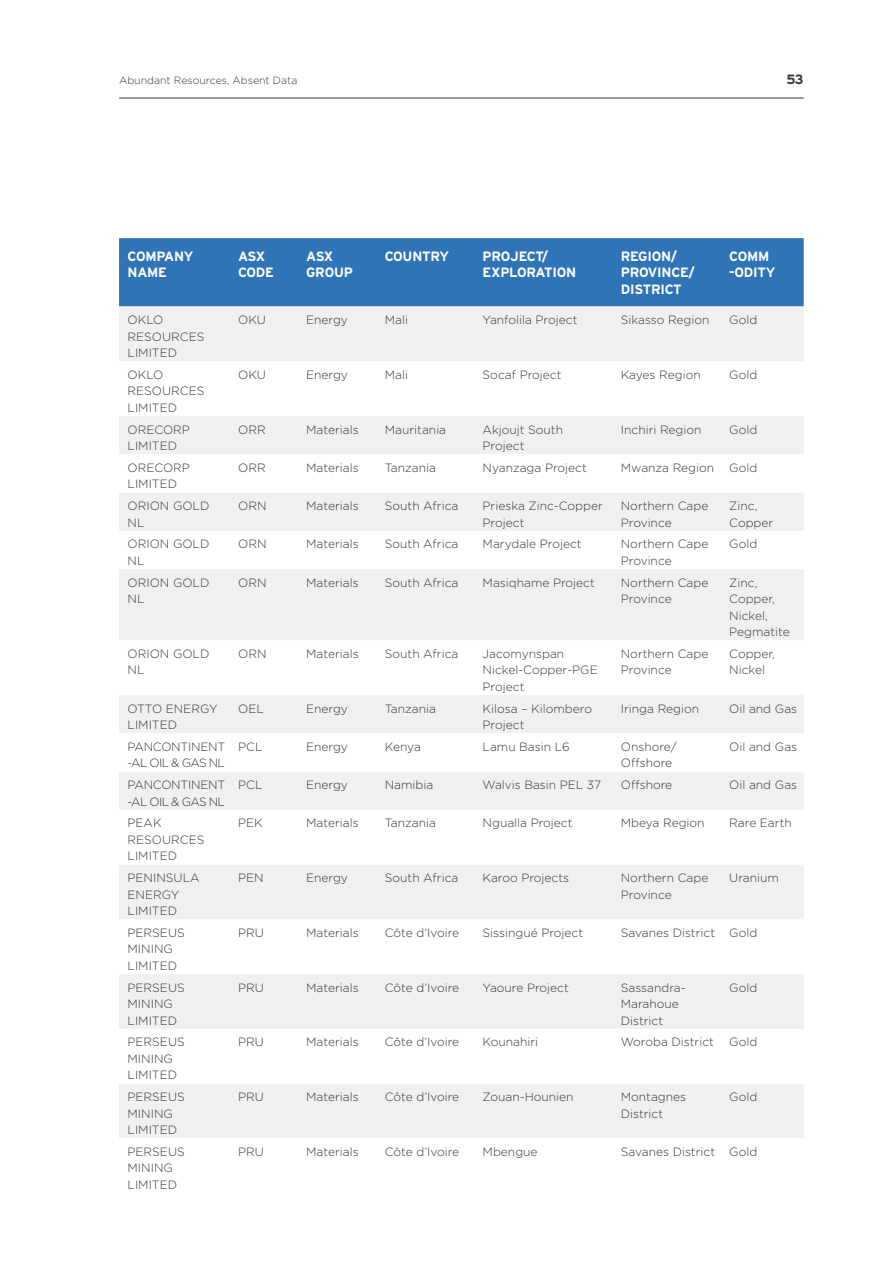
<style>
.page{position:relative;width:893px;height:1263px;background:#fff}
.page>*{position:absolute;margin:0;border:0;box-sizing:border-box;transform-origin:0 0}
.t1{font:700 13.5px/16.5px "Interstate";letter-spacing:-.02em;color:#fff}
.t2{font:700 13.5px "Interstate";color:#373535}
.t3{font:300 12px/16.5px "Gotham Rounded";color:#373535}
.t4{font:300 12px/16.5px "Gotham Rounded";letter-spacing:-.02em;color:#373535}
.t5{font:300 10.5px "Gotham Rounded";color:#373535}
</style>
<div class="page">
<div style="left:119px;top:238px;width:685px;height:68px;background:#3074b8"></div>
<div style="left:119px;top:306px;width:685px;height:55px;background:#f1f0ef"></div>
<svg style="left:119px;top:416px;width:685px;height:722px;fill:#f1f0ef"></svg>
<svg style="left:230px;top:640px;width:574px;height:55px"></svg>
<hr style="left:119px;top:98px;width:685px;height:1px;background:#373535">
<p class="t5" style="left:119px;top:73px;width:180px">Abundant Resources, Absent Data</p>
<p class="t2" style="left:786px;top:71px;width:19px">53</p>
<p class="t1" style="left:128px;top:248px;width:68px">COMPANY<br>NAME</p>
<p class="t1" style="left:238px;top:248px;width:37px">ASX<br>CODE</p>
<p class="t1" style="left:306px;top:248px;width:48px">ASX<br>GROUP</p>
<p class="t1" style="left:385px;top:248px;width:66px">COUNTRY</p>
<p class="t1" style="left:483px;top:248px;width:95px">PROJECT/<br>EXPLORATION</p>
<p class="t1" style="left:621px;top:248px;width:76px">REGION/<br>PROVINCE/<br>DISTRICT</p>
<p class="t1" style="left:729px;top:248px;width:48px">COMM -ODITY</p>
<p class="t3" style="left:128px;top:311px;width:78px">OKLO<br>RESOURCES<br>LIMITED</p>
<p class="t3" style="left:238px;top:311px;width:29px">OKU</p>
<p class="t3" style="left:306px;top:311px;width:43px">Energy</p>
<p class="t3" style="left:385px;top:311px;width:25px">Mali</p>
<p class="t3" style="left:483px;top:311px;width:96px">Yanfolila Project</p>
<p class="t3" style="left:621px;top:311px;width:90px">Sikasso Region</p>
<p class="t3" style="left:729px;top:311px;width:29px">Gold</p>
<p class="t3" style="left:128px;top:366px;width:78px">OKLO<br>RESOURCES<br>LIMITED</p>
<p class="t3" style="left:238px;top:366px;width:29px">OKU</p>
<p class="t3" style="left:306px;top:366px;width:43px">Energy</p>
<p class="t3" style="left:385px;top:366px;width:25px">Mali</p>
<p class="t3" style="left:483px;top:366px;width:80px">Socaf Project</p>
<p class="t3" style="left:621px;top:366px;width:81px">Kayes Region</p>
<p class="t3" style="left:729px;top:366px;width:29px">Gold</p>
<p class="t3" style="left:128px;top:420px;width:64px">ORECORP<br>LIMITED</p>
<p class="t3" style="left:238px;top:420px;width:29px">ORR</p>
<p class="t3" style="left:306px;top:420px;width:54px">Materials</p>
<p class="t3" style="left:385px;top:420px;width:63px">Mauritania</p>
<p class="t3" style="left:483px;top:420px;width:82px">Akjoujt South<br>Project</p>
<p class="t3" style="left:621px;top:420px;width:82px">Inchiri Region</p>
<p class="t3" style="left:729px;top:420px;width:29px">Gold</p>
<p class="t3" style="left:128px;top:459px;width:64px">ORECORP<br>LIMITED</p>
<p class="t3" style="left:238px;top:459px;width:29px">ORR</p>
<p class="t3" style="left:306px;top:459px;width:54px">Materials</p>
<p class="t3" style="left:385px;top:459px;width:53px">Tanzania</p>
<p class="t3" style="left:483px;top:459px;width:106px">Nyanzaga Project</p>
<p class="t3" style="left:621px;top:459px;width:95px">Mwanza Region</p>
<p class="t3" style="left:729px;top:459px;width:29px">Gold</p>
<p class="t3" style="left:128px;top:497px;width:83px">ORION GOLD<br>NL</p>
<p class="t3" style="left:238px;top:497px;width:30px">ORN</p>
<p class="t3" style="left:306px;top:497px;width:54px">Materials</p>
<p class="t3" style="left:385px;top:497px;width:75px">South Africa</p>
<p class="t3" style="left:483px;top:497px;width:122px">Prieska Zinc-Copper<br>Project</p>
<p class="t3" style="left:621px;top:497px;width:89px">Northern Cape<br>Province</p>
<p class="t3" style="left:729px;top:497px;width:46px">Zinc,<br>Copper</p>
<p class="t3" style="left:128px;top:535px;width:83px">ORION GOLD<br>NL</p>
<p class="t3" style="left:238px;top:535px;width:30px">ORN</p>
<p class="t3" style="left:306px;top:535px;width:54px">Materials</p>
<p class="t3" style="left:385px;top:535px;width:75px">South Africa</p>
<p class="t3" style="left:483px;top:535px;width:101px">Marydale Project</p>
<p class="t3" style="left:621px;top:535px;width:89px">Northern Cape<br>Province</p>
<p class="t3" style="left:729px;top:535px;width:29px">Gold</p>
<p class="t3" style="left:128px;top:573px;width:83px">ORION GOLD<br>NL</p>
<p class="t3" style="left:238px;top:573px;width:30px">ORN</p>
<p class="t3" style="left:306px;top:573px;width:54px">Materials</p>
<p class="t3" style="left:385px;top:573px;width:75px">South Africa</p>
<p class="t3" style="left:483px;top:573px;width:114px">Masiqhame Project</p>
<p class="t3" style="left:621px;top:573px;width:89px">Northern Cape<br>Province</p>
<p class="t3" style="left:729px;top:573px;width:62px">Zinc,<br>Copper,<br>Nickel,<br>Pegmatite</p>
<p class="t3" style="left:128px;top:645px;width:83px">ORION GOLD<br>NL</p>
<p class="t3" style="left:238px;top:645px;width:30px">ORN</p>
<p class="t3" style="left:306px;top:645px;width:54px">Materials</p>
<p class="t3" style="left:385px;top:645px;width:75px">South Africa</p>
<p class="t3" style="left:483px;top:645px;width:117px">Jacomynspan<br>Nickel-Copper-PGE<br>Project</p>
<p class="t3" style="left:621px;top:645px;width:89px">Northern Cape<br>Province</p>
<p class="t3" style="left:729px;top:645px;width:47px">Copper,<br>Nickel</p>
<p class="t3" style="left:128px;top:699px;width:92px">OTTO ENERGY<br>LIMITED</p>
<p class="t3" style="left:238px;top:699px;width:27px">OEL</p>
<p class="t3" style="left:306px;top:699px;width:43px">Energy</p>
<p class="t3" style="left:385px;top:699px;width:53px">Tanzania</p>
<p class="t3" style="left:483px;top:699px;width:111px">Kilosa – Kilombero<br>Project</p>
<p class="t3" style="left:621px;top:699px;width:80px">Iringa Region</p>
<p class="t3" style="left:729px;top:699px;width:69px">Oil and Gas</p>
<p class="t4" style="left:128px;top:738px;width:99px">PANCONTINENT -AL OIL &amp; GAS NL</p>
<p class="t3" style="left:238px;top:738px;width:26px">PCL</p>
<p class="t3" style="left:306px;top:738px;width:43px">Energy</p>
<p class="t3" style="left:385px;top:738px;width:38px">Kenya</p>
<p class="t3" style="left:483px;top:738px;width:89px">Lamu Basin L6</p>
<p class="t3" style="left:621px;top:738px;width:58px">Onshore/<br>Offshore</p>
<p class="t3" style="left:729px;top:738px;width:69px">Oil and Gas</p>
<p class="t4" style="left:128px;top:776px;width:99px">PANCONTINENT -AL OIL &amp; GAS NL</p>
<p class="t3" style="left:238px;top:776px;width:26px">PCL</p>
<p class="t3" style="left:306px;top:776px;width:43px">Energy</p>
<p class="t3" style="left:385px;top:776px;width:50px">Namibia</p>
<p class="t3" style="left:483px;top:776px;width:120px">Walvis Basin PEL 37</p>
<p class="t3" style="left:621px;top:776px;width:53px">Offshore</p>
<p class="t3" style="left:729px;top:776px;width:69px">Oil and Gas</p>
<p class="t3" style="left:128px;top:814px;width:78px">PEAK<br>RESOURCES<br>LIMITED</p>
<p class="t3" style="left:238px;top:814px;width:26px">PEK</p>
<p class="t3" style="left:306px;top:814px;width:54px">Materials</p>
<p class="t3" style="left:385px;top:814px;width:53px">Tanzania</p>
<p class="t3" style="left:483px;top:814px;width:91px">Ngualla Project</p>
<p class="t3" style="left:621px;top:814px;width:85px">Mbeya Region</p>
<p class="t3" style="left:729px;top:814px;width:64px">Rare Earth</p>
<p class="t3" style="left:128px;top:869px;width:74px">PENINSULA<br>ENERGY<br>LIMITED</p>
<p class="t3" style="left:238px;top:869px;width:27px">PEN</p>
<p class="t3" style="left:306px;top:869px;width:43px">Energy</p>
<p class="t3" style="left:385px;top:869px;width:75px">South Africa</p>
<p class="t3" style="left:483px;top:869px;width:88px">Karoo Projects</p>
<p class="t3" style="left:621px;top:869px;width:89px">Northern Cape<br>Province</p>
<p class="t3" style="left:729px;top:869px;width:51px">Uranium</p>
<p class="t3" style="left:128px;top:924px;width:59px">PERSEUS<br>MINING<br>LIMITED</p>
<p class="t3" style="left:238px;top:924px;width:27px">PRU</p>
<p class="t3" style="left:306px;top:924px;width:54px">Materials</p>
<p class="t3" style="left:385px;top:924px;width:76px">Côte d’Ivoire</p>
<p class="t3" style="left:483px;top:924px;width:102px">Sissingué Project</p>
<p class="t3" style="left:621px;top:924px;width:138px">Savanes District Gold</p>
<p class="t3" style="left:128px;top:979px;width:59px">PERSEUS<br>MINING<br>LIMITED</p>
<p class="t3" style="left:238px;top:979px;width:27px">PRU</p>
<p class="t3" style="left:306px;top:979px;width:54px">Materials</p>
<p class="t3" style="left:385px;top:979px;width:76px">Côte d’Ivoire</p>
<p class="t3" style="left:483px;top:979px;width:88px">Yaoure Project</p>
<p class="t3" style="left:621px;top:979px;width:66px">Sassandra-<br>Marahoue<br>District</p>
<p class="t3" style="left:729px;top:979px;width:29px">Gold</p>
<p class="t3" style="left:128px;top:1033px;width:59px">PERSEUS<br>MINING<br>LIMITED</p>
<p class="t3" style="left:238px;top:1033px;width:27px">PRU</p>
<p class="t3" style="left:306px;top:1033px;width:54px">Materials</p>
<p class="t3" style="left:385px;top:1033px;width:76px">Côte d’Ivoire</p>
<p class="t3" style="left:483px;top:1033px;width:57px">Kounahiri</p>
<p class="t3" style="left:621px;top:1033px;width:95px">Woroba District</p>
<p class="t3" style="left:729px;top:1033px;width:29px">Gold</p>
<p class="t3" style="left:128px;top:1088px;width:59px">PERSEUS<br>MINING<br>LIMITED</p>
<p class="t3" style="left:238px;top:1088px;width:27px">PRU</p>
<p class="t3" style="left:306px;top:1088px;width:54px">Materials</p>
<p class="t3" style="left:385px;top:1088px;width:76px">Côte d’Ivoire</p>
<p class="t3" style="left:483px;top:1088px;width:92px">Zouan-Hounien</p>
<p class="t3" style="left:621px;top:1088px;width:67px">Montagnes<br>District</p>
<p class="t3" style="left:729px;top:1088px;width:29px">Gold</p>
<p class="t3" style="left:128px;top:1143px;width:59px">PERSEUS<br>MINING<br>LIMITED</p>
<p class="t3" style="left:238px;top:1143px;width:27px">PRU</p>
<p class="t3" style="left:306px;top:1143px;width:54px">Materials</p>
<p class="t3" style="left:385px;top:1143px;width:76px">Côte d’Ivoire</p>
<p class="t3" style="left:483px;top:1143px;width:56px">Mbengue</p>
<p class="t3" style="left:621px;top:1143px;width:138px">Savanes District Gold</p>
</div>
